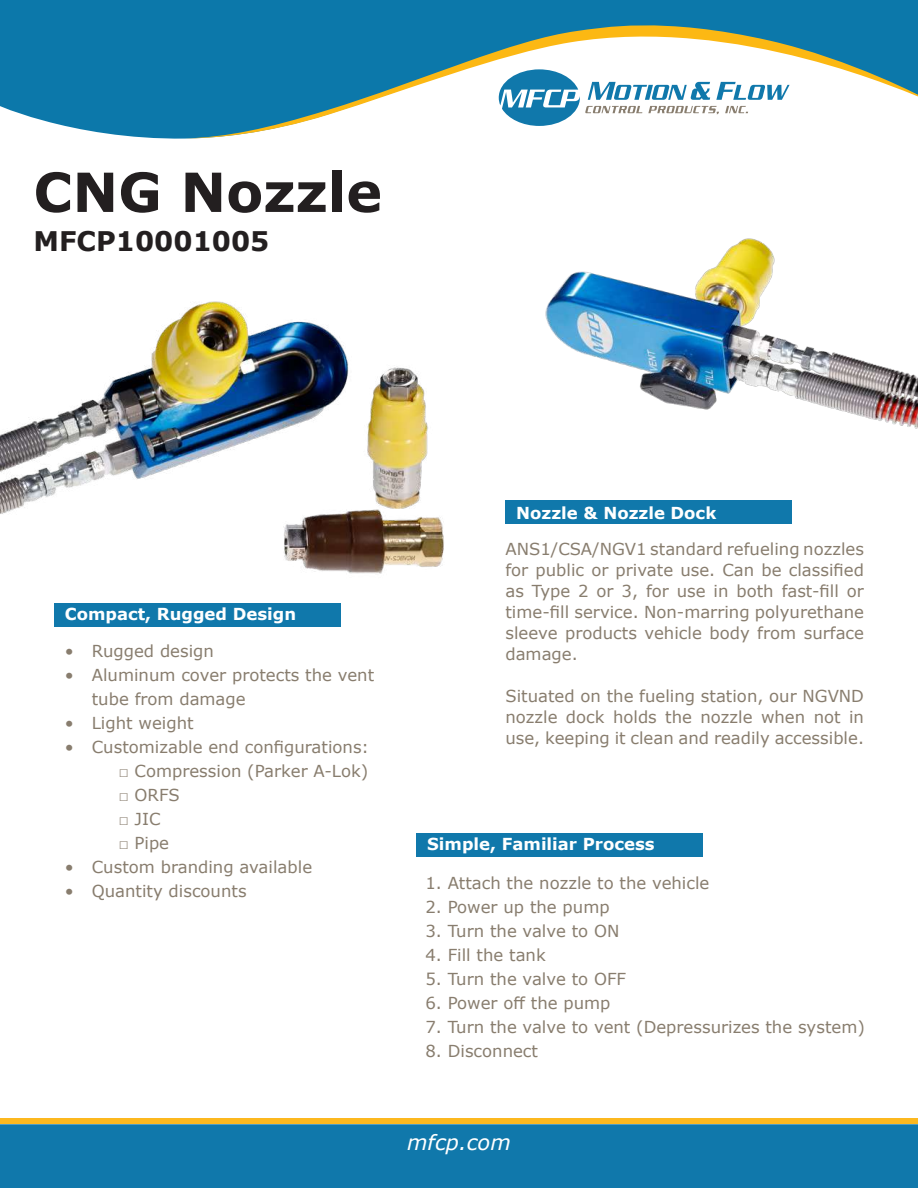
<style>
.page{position:relative;width:918px;height:1188px;background:#fff}
.page>*{position:absolute;margin:0;border:0;box-sizing:border-box;transform-origin:0 0}
.t1{font:700 54px "Verdana";color:#231f20}
.t2{font:700 27px "Verdana";color:#231f20}
.t3{font:italic 21px "Verdana";color:#fff}
.t4{font:16.5px/21px "Verdana";color:#887d6e;text-align:justify}
.t5{font:700 16.5px "Verdana";color:#fff}
</style>
<div class="page">
<img style="left:0;top:301px;width:444px;height:273px">
<img style="left:545px;top:238px;width:373px;height:191px">
<div style="left:54px;top:603px;width:286px;height:24px;background:#1078ab"></div>
<div style="left:505px;top:500px;width:287px;height:24px;background:#1078ab"></div>
<div style="left:416px;top:833px;width:287px;height:24px;background:#1078ab"></div>
<div style="left:0;top:1118px;width:918px;height:5px;background:#fcb81f"></div>
<div style="left:0;top:1124px;width:918px;height:64px;background:#1078ab"></div>
<div style="left:0;top:0;width:918px;height:139px;background:#0c78aa"></div>
<svg style="left:185px;top:15px;width:733px;height:124px"></svg>
<h1 class="t1" style="left:33px;top:154px;width:350px">CNG Nozzle</h1>
<h2 class="t2" style="left:33px;top:222px;width:238px">MFCP10001005</h2>
<p class="t5" style="left:65px;top:603px;width:233px">Compact, Rugged Design</p>
<p class="t4" style="left:65px;top:640px;width:151px">• Rugged design</p>
<p class="t4" style="left:92px;top:662px;width:284px;line-height:24px;text-indent:-27px">• Aluminum cover protects the vent tube from damage</p>
<p class="t4" style="left:65px;top:712px;width:130px">• Light weight</p>
<p class="t4" style="left:65px;top:736px;width:306px">• Customizable end configurations:</p>
<p class="t4" style="left:119px;top:760px;width:251px">□ Compression (Parker A-Lok)</p>
<p class="t4" style="left:119px;top:784px;width:63px">□ ORFS</p>
<p class="t4" style="left:119px;top:808px;width:43px">□ JIC</p>
<p class="t4" style="left:119px;top:832px;width:52px">□ Pipe</p>
<p class="t4" style="left:65px;top:856px;width:249px">• Custom branding available</p>
<p class="t4" style="left:65px;top:880px;width:183px">• Quantity discounts</p>
<p class="t5" style="left:516px;top:501px;width:202px">Nozzle &amp; Nozzle Dock</p>
<p class="t4" style="left:505px;top:539px;width:360px">ANS1/CSA/NGV1 standard refueling nozzles for public or private use. Can be classified as Type 2 or 3, for use in both fast-fill or time-fill service. Non-marring polyurethane sleeve products vehicle body from surface damage.</p>
<p class="t4" style="left:505px;top:686px;width:360px">Situated on the fueling station, our NGVND nozzle dock holds the nozzle when not in use, keeping it clean and readily accessible.</p>
<p class="t5" style="left:427px;top:832px;width:229px">Simple, Familiar Process</p>
<p class="t4" style="left:425px;top:872px;width:285px">1. Attach the nozzle to the vehicle</p>
<p class="t4" style="left:425px;top:896px;width:186px">2. Power up the pump</p>
<p class="t4" style="left:425px;top:920px;width:195px">3. Turn the valve to ON</p>
<p class="t4" style="left:425px;top:944px;width:122px">4. Fill the tank</p>
<p class="t4" style="left:425px;top:968px;width:202px">5. Turn the valve to OFF</p>
<p class="t4" style="left:425px;top:992px;width:187px">6. Power off the pump</p>
<p class="t4" style="left:425px;top:1016px;width:441px">7. Turn the valve to vent (Depressurizes the system)</p>
<p class="t4" style="left:425px;top:1040px;width:114px">8. Disconnect</p>
<p class="t3" style="left:407px;top:1128px;width:105px">mfcp.com</p>
</div>
